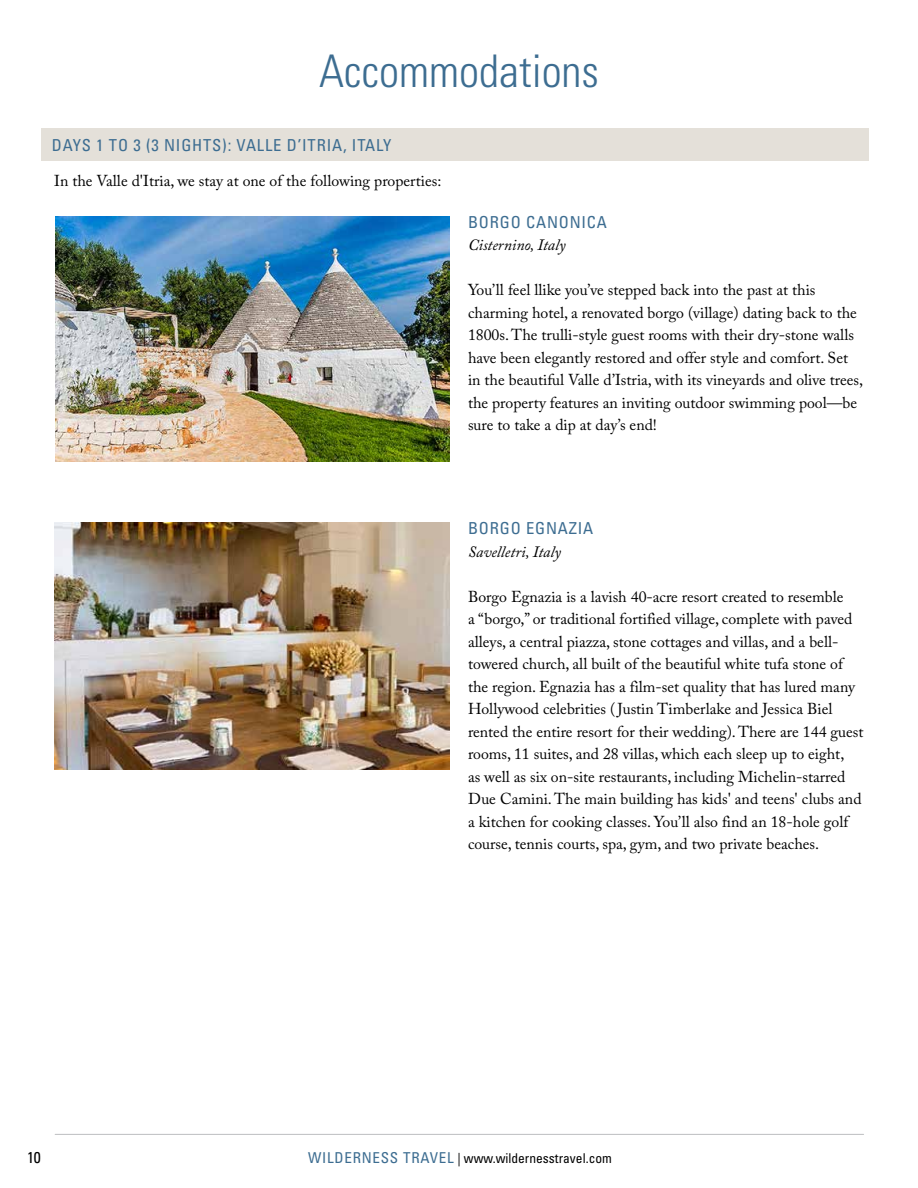
<style>
.page{position:relative;width:918px;height:1188px;background:#fff}
.page>*{position:absolute;margin:0;border:0;box-sizing:border-box;transform-origin:0 0}
.t1{font:300 condensed 45px "Univers LT Std";color:#3d6d91}
.t2{font:condensed 16.5px "Univers LT Std";letter-spacing:.05em;color:#3d6d91}
.t3{font:15.75px/22.5px "Adobe Caslon Pro";color:#000}
.t4{font:italic 15.75px "Adobe Caslon Pro";color:#000}
.t5{font:condensed 15.75px "Univers LT Std";color:#000}
.t6{font:condensed 13.5px "Univers LT Std";color:#000}
.s1{font-size:15px;color:#3d6d91}
</style>
<div class="page">
<hr style="left:55px;top:1134px;width:809px;height:1px;background:#bcbec0">
<img style="left:55px;top:216px;width:395px;height:245px">
<img style="left:54px;top:522px;width:396px;height:248px">
<div style="left:41px;top:128px;width:827px;height:33px;background:#e4e0d9"></div>
<h1 class="t1" style="left:319px;top:44px;width:281px">Accommodations</h1>
<p class="t2" style="left:52px;top:135px;width:341px">DAYS 1 TO 3 (3 NIGHTS): VALLE D’ITRIA, ITALY</p>
<p class="t3" style="left:54px;top:169px;width:389px">In the Valle d'Itria, we stay at one of the following properties:</p>
<p class="t2" style="left:468px;top:212px;width:141px">BORGO CANONICA</p>
<p class="t4" style="left:468px;top:236px;width:99px">Cisternino, Italy</p>
<p class="t3" style="left:468px;top:279px;width:397px">You’ll feel llike you’ve stepped back into the past at this charming hotel, a renovated borgo (village) dating back to the 1800s. The trulli-style guest rooms with their dry-stone walls have been elegantly restored and offer style and comfort. Set in the beautiful Valle d’Istria, with its vineyards and olive trees, the property features an inviting outdoor swimming pool—be sure to take a dip at day’s end!</p>
<p class="t2" style="left:468px;top:518px;width:127px">BORGO EGNAZIA</p>
<p class="t4" style="left:468px;top:542px;width:94px">Savelletri, Italy</p>
<p class="t3" style="left:468px;top:585px;width:397px">Borgo Egnazia is a lavish 40-acre resort created to resemble<br>a “borgo,” or traditional fortified village, complete with paved alleys, a central piazza, stone cottages and villas, and a bell&shy;towered church, all built of the beautiful white tufa stone of the region. Egnazia has a film-set quality that has lured many Hollywood celebrities ( Justin Timberlake and Jessica Biel rented the entire resort for their wedding). There are 144 guest rooms, 11 suites, and 28 villas, which each sleep up to eight,<br>as well as six on-site restaurants, including Michelin-starred Due Camini. The main building has kids' and teens' clubs and a kitchen for cooking classes. You’ll also find an 18-hole golf course, tennis courts, spa, gym, and two private beaches.</p>
<p class="t5" style="left:27px;top:1148px;width:15px">10</p>
<p class="t6" style="left:308px;top:1150px;width:305px"><span class="s1">WILDERNESS TRAVEL</span> | www.wildernesstravel.com</p>
</div>
